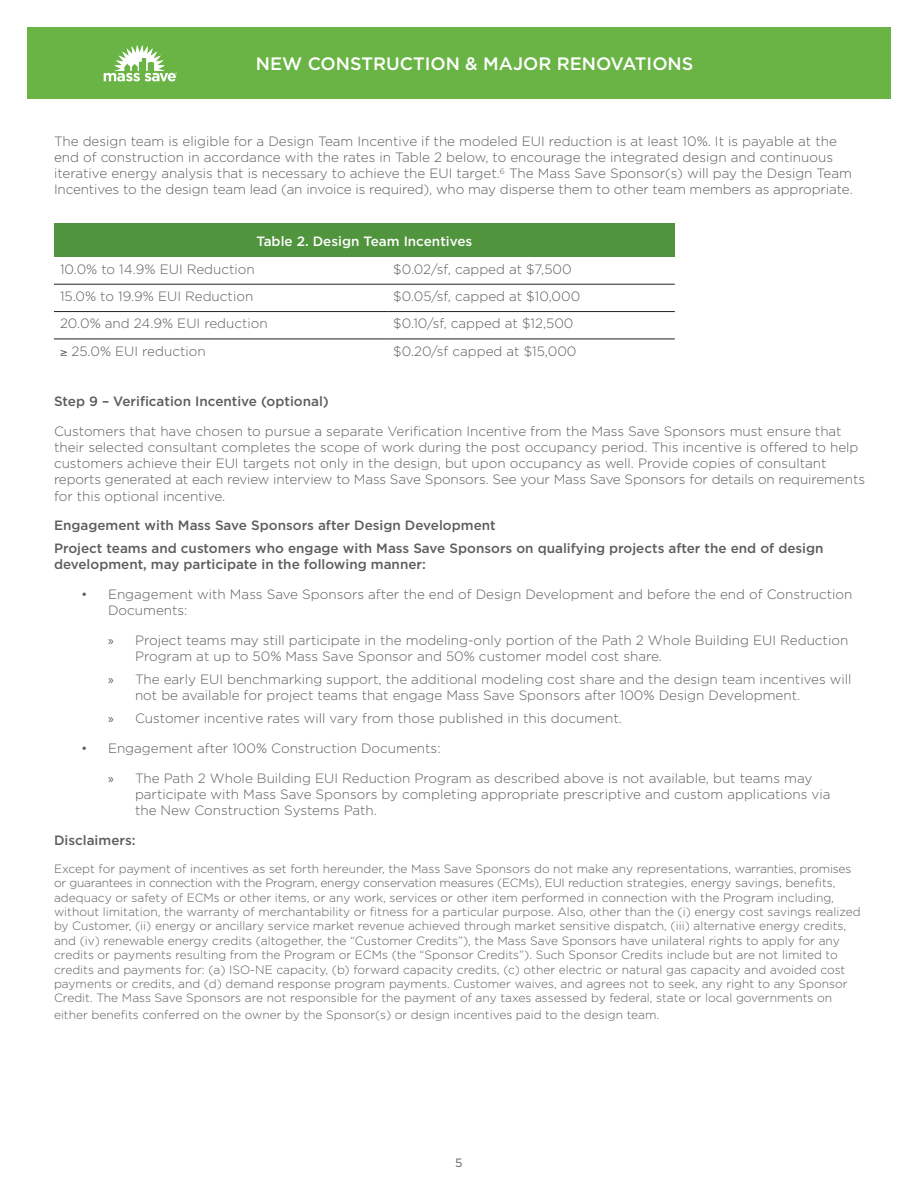
<style>
.page{position:relative;width:918px;height:1188px;background:#fff}
.page>*{position:absolute;margin:0;border:0;box-sizing:border-box;transform-origin:0 0}
.t1{font:500 18px "Gotham";color:#fff}
.Body_copy{font:300 13.5px/16.2px "Gotham";color:#5d5d5d}
.Sub_2{font:500 13.5px/16.2px "Gotham";color:#5d5d5d}
.Body_copy-2{font:500 13.5px "Gotham";color:#fff}
.Body_copy-3{font:300 12px/14.4px "Gotham";color:#5d5d5d}
.t2{font:12px "Gotham";color:#5d5d5d}
.s1{font-family:"Myriad Pro";font-weight:400}
</style>
<div class="page">
<div style="left:27px;top:27px;width:864px;height:71px;background:#69b445"></div>
<svg style="left:104px;top:45px;width:73px;height:36px"></svg>
<div style="left:54px;top:224px;width:621px;height:33px;background:#50943e"></div>
<hr style="left:54px;top:284px;width:333px;height:1px;background:#231f20">
<hr style="left:387px;top:284px;width:288px;height:1px;background:#231f20">
<hr style="left:54px;top:311px;width:333px;height:1px;background:#231f20">
<hr style="left:387px;top:311px;width:288px;height:1px;background:#231f20">
<hr style="left:54px;top:339px;width:333px;height:1px;background:#231f20">
<hr style="left:387px;top:339px;width:288px;height:1px;background:#231f20">
<h1 class="t1" style="left:256px;top:52px;width:439px">NEW CONSTRUCTION &amp; MAJOR RENOVATIONS</h1>
<p class="Body_copy" style="left:54px;top:133px;width:800px">The design team is eligible for a Design Team Incentive if the modeled EUI reduction is at least 10%. It is payable at the end of construction in accordance with the rates in Table 2 below, to encourage the integrated design and continuous iterative energy analysis that is necessary to achieve the EUI target.<sup>6</sup> The Mass Save Sponsor(s) will pay the Design Team Incentives to the design team lead (an invoice is required), who may disperse them to other team members as appropriate.</p>
<p class="Body_copy-2" style="left:257px;top:232px;width:217px">Table 2. Design Team Incentives</p>
<p class="Body_copy" style="left:60px;top:260px;width:196px">10.0% to 14.9% EUI Reduction</p>
<p class="Body_copy" style="left:393px;top:260px;width:180px">$0.02/sf, capped at $7,500</p>
<p class="Body_copy" style="left:60px;top:288px;width:195px">15.0% to 19.9% EUI Reduction</p>
<p class="Body_copy" style="left:393px;top:288px;width:189px">$0.05/sf, capped at $10,000</p>
<p class="Body_copy" style="left:60px;top:315px;width:209px">20.0% and 24.9% EUI reduction</p>
<p class="Body_copy" style="left:393px;top:315px;width:182px">$0.10/sf, capped at $12,500</p>
<p class="Body_copy" style="left:60px;top:342px;width:147px">≥ 25.0% EUI reduction</p>
<p class="Body_copy" style="left:393px;top:342px;width:185px">$0.20/sf capped at $15,000</p>
<p class="Sub_2" style="left:54px;top:393px;width:276px">Step 9 – Verification Incentive (optional)</p>
<p class="Body_copy" style="left:54px;top:423px;width:813px">Customers that have chosen to pursue a separate Verification Incentive from the Mass Save Sponsors must ensure that their selected consultant completes the scope of work during the post occupancy period. This incentive is offered to help customers achieve their EUI targets not only in the design, but upon occupancy as well. Provide copies of consultant reports generated at each review interview to Mass Save Sponsors. See your Mass Save Sponsors for details on requirements for this optional incentive.</p>
<p class="Sub_2" style="left:54px;top:517px;width:443px">Engagement with Mass Save Sponsors after Design Development</p>
<p class="Sub_2" style="left:54px;top:540px;width:771px">Project teams and customers who engage with Mass Save Sponsors on qualifying projects after the end of design development, may participate in the following manner:</p>
<p class="Body_copy" style="left:108px;top:586px;width:746px;text-indent:-27px">• Engagement with Mass Save Sponsors after the end of Design Development and before the end of Construction<br>Documents:</p>
<p class="Body_copy" style="left:135px;top:632px;width:715px;text-indent:-27px"><span class="s1">»</span> Project teams may still participate in the modeling-only portion of the Path 2 Whole Building EUI Reduction<br>Program at up to 50% Mass Save Sponsor and 50% customer model cost share.</p>
<p class="Body_copy" style="left:135px;top:671px;width:718px;text-indent:-27px"><span class="s1">»</span> The early EUI benchmarking support, the additional modeling cost share and the design team incentives will not be available for project teams that engage Mass Save Sponsors after 100% Design Development.</p>
<p class="Body_copy" style="left:108px;top:710px;width:515px"><span class="s1">»</span> Customer incentive rates will vary from those published in this document.</p>
<p class="Body_copy" style="left:81px;top:740px;width:361px">• Engagement after 100% Construction Documents:</p>
<p class="Body_copy" style="left:135px;top:769px;width:697px;text-indent:-27px"><span class="s1">»</span> The Path 2 Whole Building EUI Reduction Program as described above is not available, but teams may participate with Mass Save Sponsors by completing appropriate prescriptive and custom applications via the New Construction Systems Path.</p>
<p class="Sub_2" style="left:54px;top:832px;width:83px">Disclaimers:</p>
<p class="Body_copy-3" style="left:54px;top:861px;width:808px">Except for payment of incentives as set forth hereunder, the Mass Save Sponsors do not make any representations, warranties, promises or guarantees in connection with the Program, energy conservation measures (ECMs), EUI reduction strategies, energy savings, benefits, adequacy or safety of ECMs or other items, or any work, services or other item performed in connection with the Program including, without limitation, the warranty of merchantability or fitness for a particular purpose. Also, other than the (i) energy cost savings realized by Customer, (ii) energy or ancillary service market revenue achieved through market sensitive dispatch, (iii) alternative energy credits, and (iv) renewable energy credits (altogether, the “Customer Credits”), the Mass Save Sponsors have unilateral rights to apply for any credits or payments resulting from the Program or ECMs (the “Sponsor Credits”). Such Sponsor Credits include but are not limited to credits and payments for: (a) ISO-NE capacity, (b) forward capacity credits, (c) other electric or natural gas capacity and avoided cost payments or credits, and (d) demand response program payments. Customer waives, and agrees not to seek, any right to any Sponsor Credit. The Mass Save Sponsors are not responsible for the payment of any taxes assessed by federal, state or local governments on</p>
<p class="Body_copy-3" style="left:54px;top:1007px;width:607px">either benefits conferred on the owner by the Sponsor(s) or design incentives paid to the design team.</p>
<p class="t2" style="left:455px;top:1155px;width:9px">5</p>
</div>
